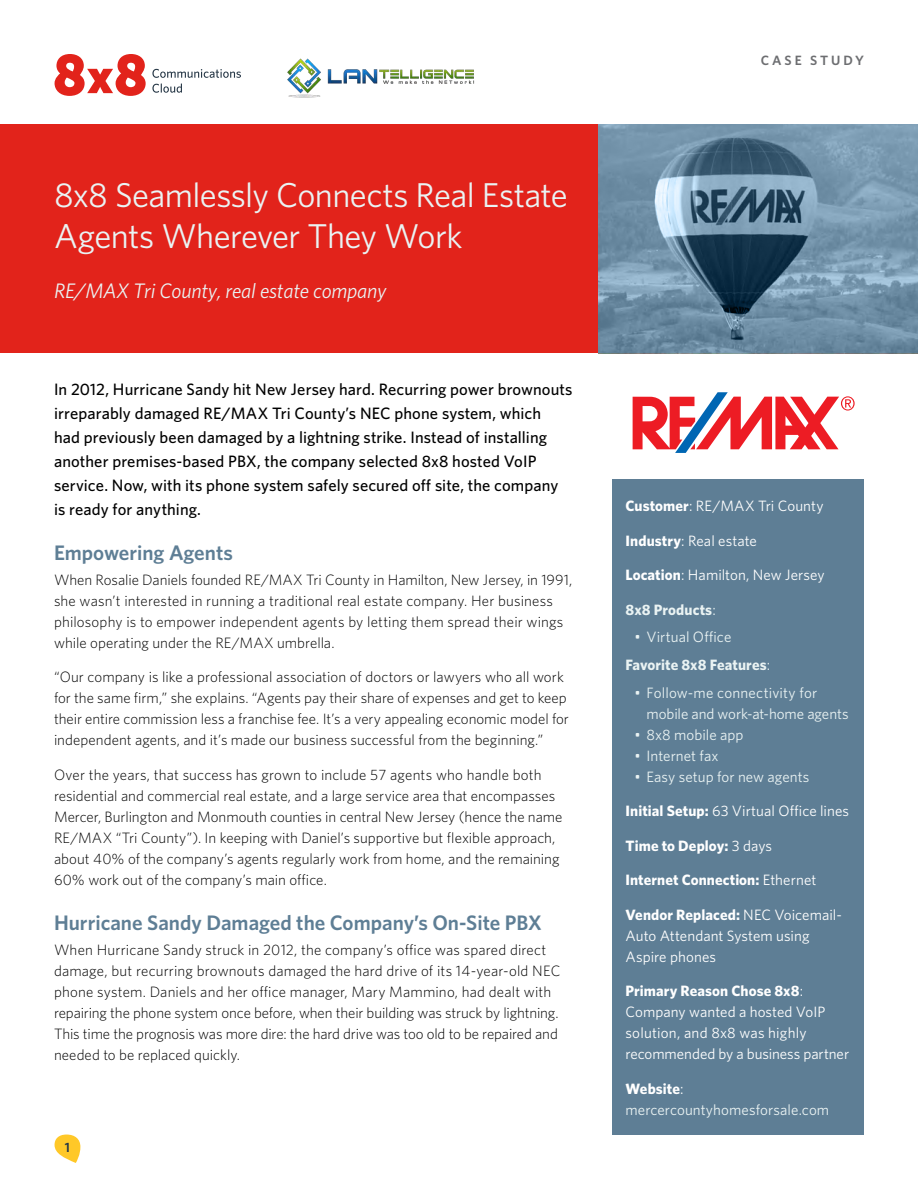
<style>
.page{position:relative;width:918px;height:1188px;background:#fff}
.page>*{position:absolute;margin:0;border:0;box-sizing:border-box;transform-origin:0 0}
.t1{font:34.5px/41.4px "Whitney";letter-spacing:-.015em;color:#eaf3f3}
.t2{font:600 21px "Whitney";color:#5e7e95}
.t3{font:italic 21px "Whitney";letter-spacing:-.01em;color:#eaf3f3}
.t4{font:500 16.5px/24px "Whitney";letter-spacing:.005em;color:#000}
.t5{font:300 15px/21px "Whitney";color:#000}
.t6{font:15px/21px "Whitney";letter-spacing:.005em;color:#fff}
.t7{font:15px/21px "Whitney";letter-spacing:.005em;color:#eaf3f3}
.t8{font:700 15px/27.8px "Whitney";letter-spacing:.005em;color:#eaf3f3}
.t9{font:700 15px "Whitney";letter-spacing:.005em;color:#fff}
.t10{font:600 13.5px "Whitney";letter-spacing:.215em;color:#6d6e71}
.t11{font:600 13.5px "Whitney";color:#263746}
.s1{font-weight:700}
.s2{font-weight:400}
.s3{font-weight:700;color:#fff}
.s4{color:#fff}
</style>
<div class="page">
<svg style="left:55px;top:1135px;width:25px;height:28px"></svg>
<div style="left:0;top:124px;width:918px;height:229px;background:#e2231b"></div>
<svg style="left:55px;top:54px;width:91px;height:42px"></svg>
<svg style="left:152px;top:69px;width:89px;height:24px"></svg>
<img style="left:598px;top:124px;width:320px;height:229px">
<svg style="left:633px;top:392px;width:222px;height:61px"></svg>
<div style="left:612px;top:479px;width:252px;height:656px;background:#5e7e95"></div>
<img style="left:287px;top:58px;width:188px;height:40px">
<h1 class="t1" style="left:54px;top:173px;width:515px">8x8 Seamlessly Connects Real Estate<br>Agents Wherever They Work</h1>
<h2 class="t3" style="left:54px;top:277px;width:334px">RE/MAX Tri County, real estate company</h2>
<p class="t4" style="left:54px;top:377px;width:520px">In 2012, Hurricane Sandy hit New Jersey hard. Recurring power brownouts irreparably damaged RE/MAX Tri County’s NEC phone system, which<br>had previously been damaged by a lightning strike. Instead of installing another premises-based PBX, the company selected 8x8 hosted VoIP service. Now, with its phone system safely secured off site, the company is ready for anything.</p>
<h2 class="t2" style="left:54px;top:539px;width:180px">Empowering Agents</h2>
<p class="t5" style="left:54px;top:569px;width:520px">When Rosalie Daniels founded RE/MAX Tri County in Hamilton, New Jersey, in 1991, she wasn’t interested in running a traditional real estate company. Her business philosophy is to empower independent agents by letting them spread their wings while operating under the RE/MAX umbrella.</p>
<p class="t5" style="left:54px;top:666px;width:516px">“Our company is like a professional association of doctors or lawyers who all work for the same firm,” she explains. “Agents pay their share of expenses and get to keep their entire commission less a franchise fee. It’s a very appealing economic model for independent agents, and it’s made our business successful from the beginning.”</p>
<p class="t5" style="left:54px;top:764px;width:510px">Over the years, that success has grown to include 57 agents who handle both residential and commercial real estate, and a large service area that encompasses Mercer, Burlington and Monmouth counties in central New Jersey (hence the name RE/MAX “Tri County”). In keeping with Daniel’s supportive but flexible approach, about 40% of the company’s agents regularly work from home, and the remaining 60% work out of the company’s main office.</p>
<h2 class="t2" style="left:54px;top:909px;width:489px">Hurricane Sandy Damaged the Company’s On-Site PBX</h2>
<p class="t5" style="left:54px;top:939px;width:508px">When Hurricane Sandy struck in 2012, the company’s office was spared direct damage, but recurring brownouts damaged the hard drive of its 14-year-old NEC phone system. Daniels and her office manager, Mary Mammino, had dealt with repairing the phone system once before, when their building was struck by lightning.<br>This time the prognosis was more dire: the hard drive was too old to be repaired and needed to be replaced quickly.</p>
<p class="t11" style="left:65px;top:1138px;width:7px">1</p>
<p class="t10" style="left:761px;top:51px;width:105px">CASE STUDY</p>
<p class="t6" style="left:626px;top:495px;width:200px"><span class="s1">Customer</span>: RE/MAX Tri County</p>
<p class="t6" style="left:626px;top:530px;width:133px"><span class="s1">Industry</span>: Real estate</p>
<p class="t6" style="left:626px;top:564px;width:201px"><span class="s1">Location</span>: Hamilton, New Jersey</p>
<p class="t8" style="left:626px;top:595px;width:92px">8x8 Products<span class="s2">:</span></p>
<p class="t8" style="left:626px;top:623px;width:146px;text-indent:9px"><span class="s2">• Virtual Office<br></span>Favorite 8x8 Features<span class="s2">:</span></p>
<p class="t7" style="left:646px;top:682px;width:204px;text-indent:-12px">• Follow-me connectivity for mobile and work-at-home agents</p>
<p class="t7" style="left:634px;top:724px;width:111px">• 8x8 mobile app</p>
<p class="t7" style="left:634px;top:745px;width:86px">• Internet fax</p>
<p class="t7" style="left:634px;top:766px;width:177px">• Easy setup for new agents</p>
<p class="t6" style="left:626px;top:800px;width:225px"><span class="s1">Initial Setup:</span> 63 Virtual Office lines</p>
<p class="t9" style="left:626px;top:836px;width:148px">Time to Deploy: <span class="s2">3 days</span></p>
<p class="t9" style="left:626px;top:870px;width:192px">Internet Connection: <span class="s2">Ethernet</span></p>
<p class="t6" style="left:626px;top:904px;width:218px"><span class="s1">Vendor Replaced:</span> NEC Voicemail-<br>Auto Attendant System using<br>Aspire phones</p>
<p class="t6" style="left:626px;top:980px;width:225px"><span class="s1">Primary Reason Chose 8x8</span>:<br>Company wanted a hosted VoIP solution, and 8x8 was highly recommended by a business partner</p>
<p class="t7" style="left:626px;top:1078px;width:205px"><span class="s3">Website</span><span class="s4">: </span>mercercountyhomesforsale.com</p>
</div>
